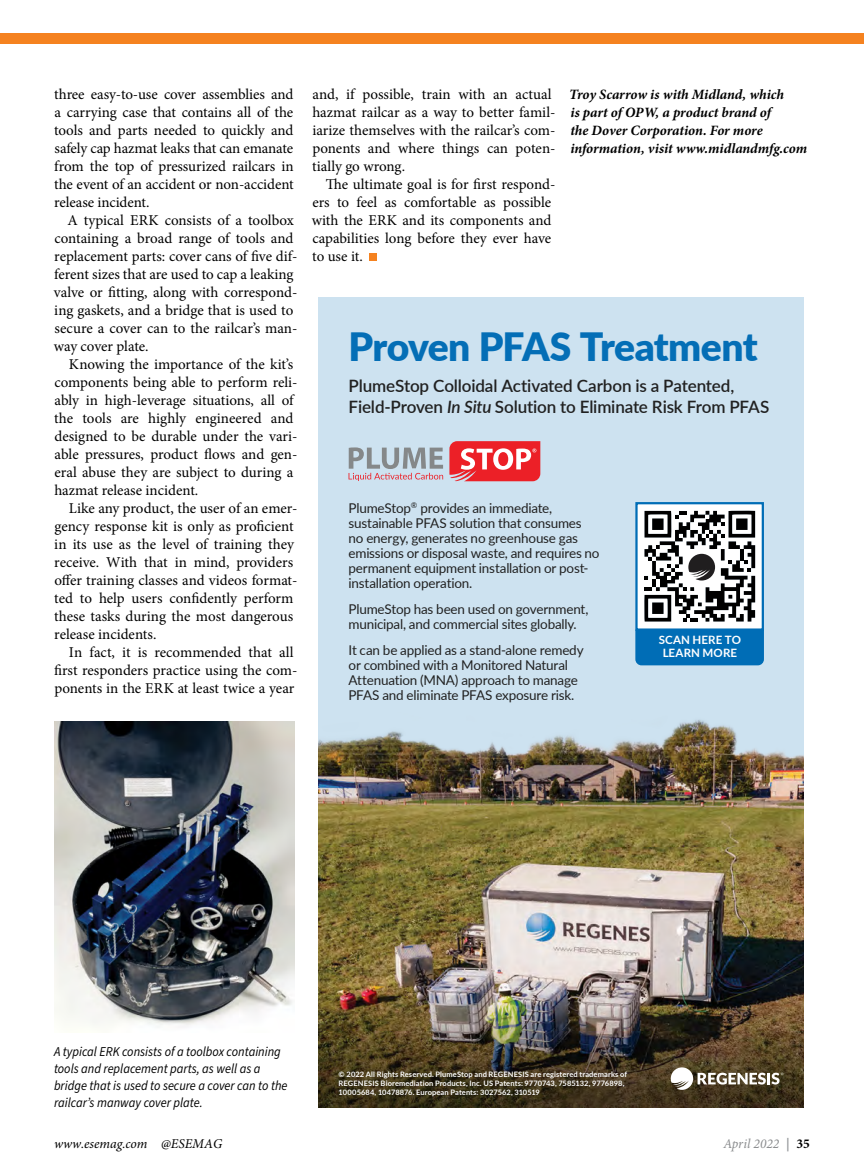
<style>
.page{position:relative;width:864px;height:1175px;background:#fff}
.page>*{position:absolute;margin:0;border:0;box-sizing:border-box;transform-origin:0 0}
.t1{font:900 39px "Lato";letter-spacing:-.02em;color:#046eb6}
.t2{font:600 17.1px/20.2px "Lato";letter-spacing:-.01em;color:#212121}
.body{font:15px/18px "Minion Pro";color:#000}
.authorBio{font:italic 700 14.25px/18px "Minion Pro";letter-spacing:-.005em;color:#000}
.t3{font:13.5px/15px "Lato";letter-spacing:-.015em;color:#212121}
.caption-noRule{font:italic 13.5px/17.2px "Source Sans Pro";color:#000;scale:.92 1}
.t4{font:italic 13.5px "Minion Pro";color:#000}
.t5{font:italic 13.5px "Minion Pro";letter-spacing:-.005em;color:#8a8c8e}
.t6{font:700 11.55px/13.4px "Lato";letter-spacing:.01em;color:#fff;text-align:center}
.t7{font:700 7.5px/9px "Lato";letter-spacing:.015em;color:#fff}
.s1{font-style:italic}
.s2{font-weight:700;font-style:normal;color:#939598}
.s3{font-weight:700;font-style:normal;color:#000}
</style>
<div class="page">
<img style="left:54px;top:721px;width:240px;height:305px">
<div style="left:369px;top:254px;width:7px;height:7px;background:#f58220"></div>
<div style="left:0;top:33px;width:864px;height:10px;background:#f58220"></div>
<img style="left:318px;top:297px;width:486px;height:658px">
<img style="left:318px;top:955px;width:486px;height:152px">
<svg style="left:671px;top:1067px;width:112px;height:22px"></svg>
<svg style="left:349px;top:447px;width:94px;height:34px;background:#b6bac3"></svg>
<svg style="left:449px;top:441px;width:91px;height:40px"></svg>
<svg style="left:635px;top:505px;width:129px;height:160px"></svg>
<div style="left:635px;top:502px;width:129px;height:128px;border:2px solid #006db6"></div>
<p class="body" style="left:54px;top:85px;width:241px;text-align:justify">three easy-to-use cover assemblies and a carrying case that contains all of the tools and parts needed to quickly and safely cap hazmat leaks that can emanate from the top of pressurized railcars in the event of an accident or non-accident release incident.</p>
<p class="body" style="left:54px;top:211px;width:245px;text-indent:14px">A typical ERK consists of a toolbox containing a broad range of tools and replacement parts: cover cans of five dif&shy;ferent sizes that are used to cap a leaking valve or fitting, along with correspond&shy;ing gaskets, and a bridge that is used to secure a cover can to the railcar’s man&shy;way cover plate.</p>
<p class="body" style="left:54px;top:355px;width:245px;text-indent:15px">Knowing the importance of the kit’s components being able to perform reli&shy;ably in high-leverage situations, all of the tools are highly engineered and designed to be durable under the vari&shy;able pressures, product flows and gen&shy;eral abuse they are subject to during a hazmat release incident.</p>
<p class="body" style="left:54px;top:499px;width:245px;text-indent:15px">Like any product, the user of an emer&shy;gency response kit is only as proficient in its use as the level of training they receive. With that in mind, providers offer training classes and videos format&shy;ted to help users confidently perform these tasks during the most dangerous release incidents.</p>
<p class="body" style="left:54px;top:643px;width:245px;text-indent:15px">In fact, it is recommended that all first responders practice using the com&shy;ponents in the ERK at least twice a year</p>
<p class="body" style="left:312px;top:85px;width:245px">and, if possible, train with an actual hazmat railcar as a way to better famil&shy;iarize themselves with the railcar’s com&shy;ponents and where things can poten&shy;tially go wrong.</p>
<p class="body" style="left:312px;top:175px;width:245px;text-indent:14px">The ultimate goal is for first respond&shy;ers to feel as comfortable as possible with the ERK and its components and capabilities long before they ever have to use it.</p>
<p class="authorBio" style="left:569px;top:85px;width:240px">Troy Scarrow is with Midland, which<br>is part of OPW, a product brand of<br>the Dover Corporation. For more information, visit www.midlandmfg.com</p>
<p class="t1" style="left:349px;top:317px;width:411px">Proven PFAS Treatment</p>
<p class="t2" style="left:349px;top:375px;width:422px">PlumeStop Colloidal Activated Carbon is a Patented,<br>Field-Proven <span class="s1">In Situ</span> Solution to Eliminate Risk From PFAS</p>
<p class="t3" style="left:349px;top:500px;width:253px">PlumeStop<sup>®</sup> provides an immediate, sustainable PFAS solution that consumes no energy, generates no greenhouse gas emissions or disposal waste, and requires no permanent equipment installation or post&shy;installation operation.</p>
<p class="t3" style="left:349px;top:601px;width:241px">PlumeStop has been used on government, municipal, and commercial sites globally.</p>
<p class="t3" style="left:349px;top:642px;width:237px">It can be applied as a stand-alone remedy or combined with a Monitored Natural Attenuation (MNA) approach to manage PFAS and eliminate PFAS exposure risk.</p>
<p class="t6" style="left:659px;top:632px;width:84px">SCAN HERE TO<br>LEARN MORE</p>
<p class="caption-noRule" style="left:54px;top:1043px;width:255px">A typical ERK consists of a toolbox containing tools and replacement parts, as well as a bridge that is used to secure a cover can to the railcar’s manway cover plate.</p>
<p class="t7" style="left:339px;top:1069px;width:290px">© 2022 All Rights Reserved. PlumeStop and REGENESIS are registered trademarks of<br>REGENESIS Bioremediation Products, Inc. US Patents: 9770743, 7585132, 9776898,<br>10005684, 10478876. European Patents: 3027562, 310519</p>
<p class="t4" style="left:54px;top:1134px;width:170px">www.esemag.com @ESEMAG</p>
<p class="t5" style="left:723px;top:1134px;width:88px">April 2022 <span class="s2">|</span> <span class="s3">35</span></p>
</div>
